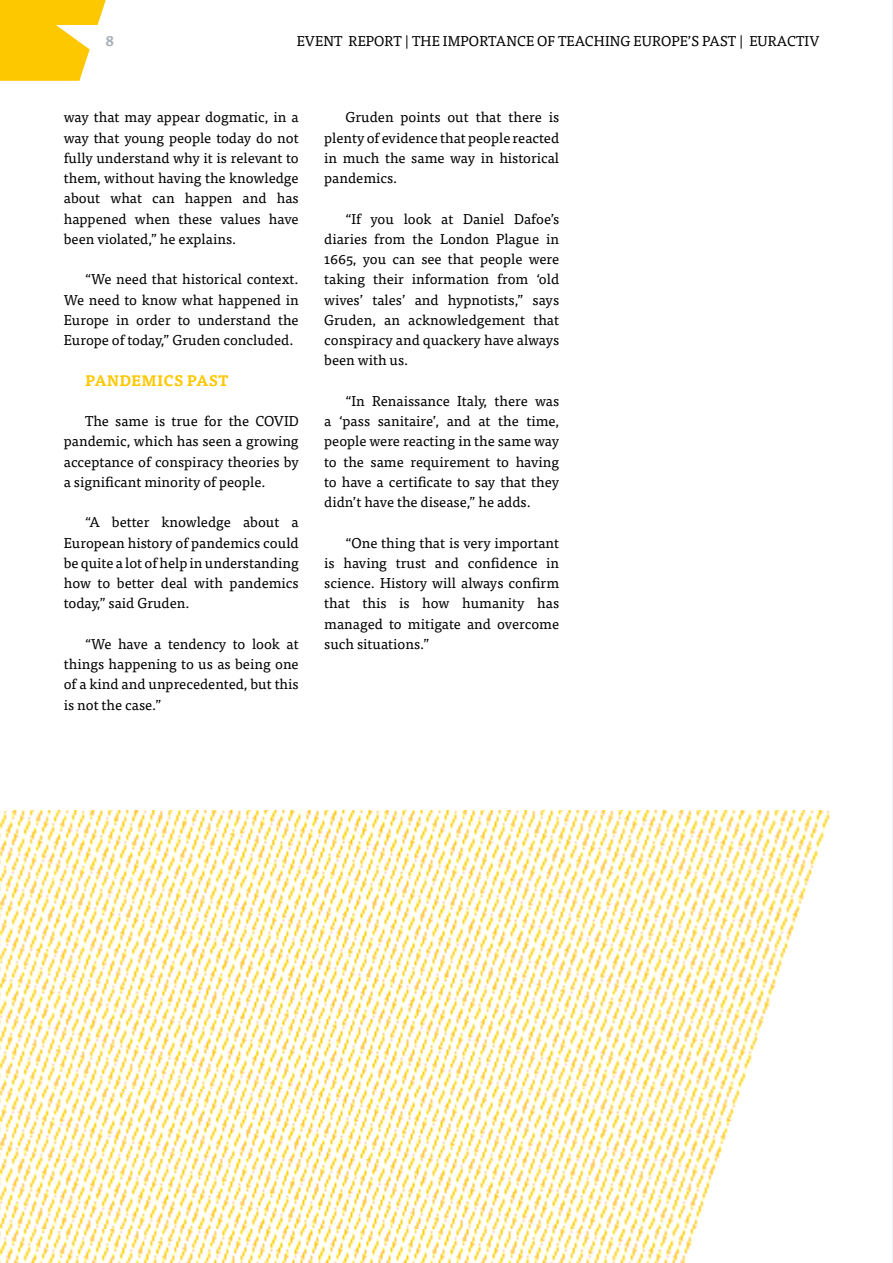
<style>
.page{position:relative;width:893px;height:1263px;background:#fff}
.page>*{position:absolute;margin:0;border:0;box-sizing:border-box;transform-origin:0 0}
.t1{font:700 15px "Tisa Pro";letter-spacing:.01em;color:#fec800}
.t2{font:14.25px/20.2px "Tisa Pro";color:#000;text-align:justify}
.t3{font:700 14.25px "Tisa Pro";color:#aab2b8}
</style>
<div class="page">
<div style="left:859px;top:0;width:34px;height:1263px;background:#eef0f1"></div>
<svg style="left:0;top:0;width:106px;height:81px"></svg>
<div style="left:820px;top:0;width:72px;height:1263px;background:#fff"></div>
<img style="left:0;top:811px;width:829px;height:452px">
<p class="t3" style="left:105px;top:29px;width:11px">8</p>
<p class="t2" style="left:297px;top:30px;width:524px">EVENT REPORT | THE IMPORTANCE OF TEACHING EUROPE’S PAST | EURACTIV</p>
<p class="t2" style="left:64px;top:106px;width:236px">way that may appear dogmatic, in a way that young people today do not fully understand why it is relevant to them, without having the knowledge about what can happen and has happened when these values have been violated,” he explains.</p>
<p class="t2" style="left:64px;top:268px;width:236px;text-indent:21px">“We need that historical context.<br>We need to know what happened in Europe in order to understand the Europe of today,” Gruden concluded.</p>
<p class="t1" style="left:85px;top:368px;width:145px">PANDEMICS PAST</p>
<p class="t2" style="left:64px;top:410px;width:236px;text-indent:21px">The same is true for the COVID pandemic, which has seen a growing acceptance of conspiracy theories by a significant minority of people.</p>
<p class="t2" style="left:64px;top:511px;width:236px;text-indent:21px">“A better knowledge about a European history of pandemics could be quite a lot of help in understanding how to better deal with pandemics today,” said Gruden.</p>
<p class="t2" style="left:64px;top:633px;width:236px;text-indent:21px">“We have a tendency to look at things happening to us as being one of a kind and unprecedented, but this is not the case.”</p>
<p class="t2" style="left:324px;top:106px;width:236px;text-indent:21px">Gruden points out that there is plenty of evidence that people reacted in much the same way in historical pandemics.</p>
<p class="t2" style="left:324px;top:208px;width:236px;text-indent:21px">“If you look at Daniel Dafoe’s diaries from the London Plague in 1665, you can see that people were taking their information from ‘old wives’ tales’ and hypnotists,” says Gruden, an acknowledgement that conspiracy and quackery have always been with us.</p>
<p class="t2" style="left:324px;top:390px;width:236px;text-indent:21px">“In Renaissance Italy, there was a ‘pass sanitaire’, and at the time, people were reacting in the same way to the same requirement to having to have a certificate to say that they didn’t have the disease,” he adds.</p>
<p class="t2" style="left:324px;top:532px;width:236px;text-indent:21px">“One thing that is very important is having trust and confidence in science. History will always confirm that this is how humanity has managed to mitigate and overcome such situations.”</p>
</div>
